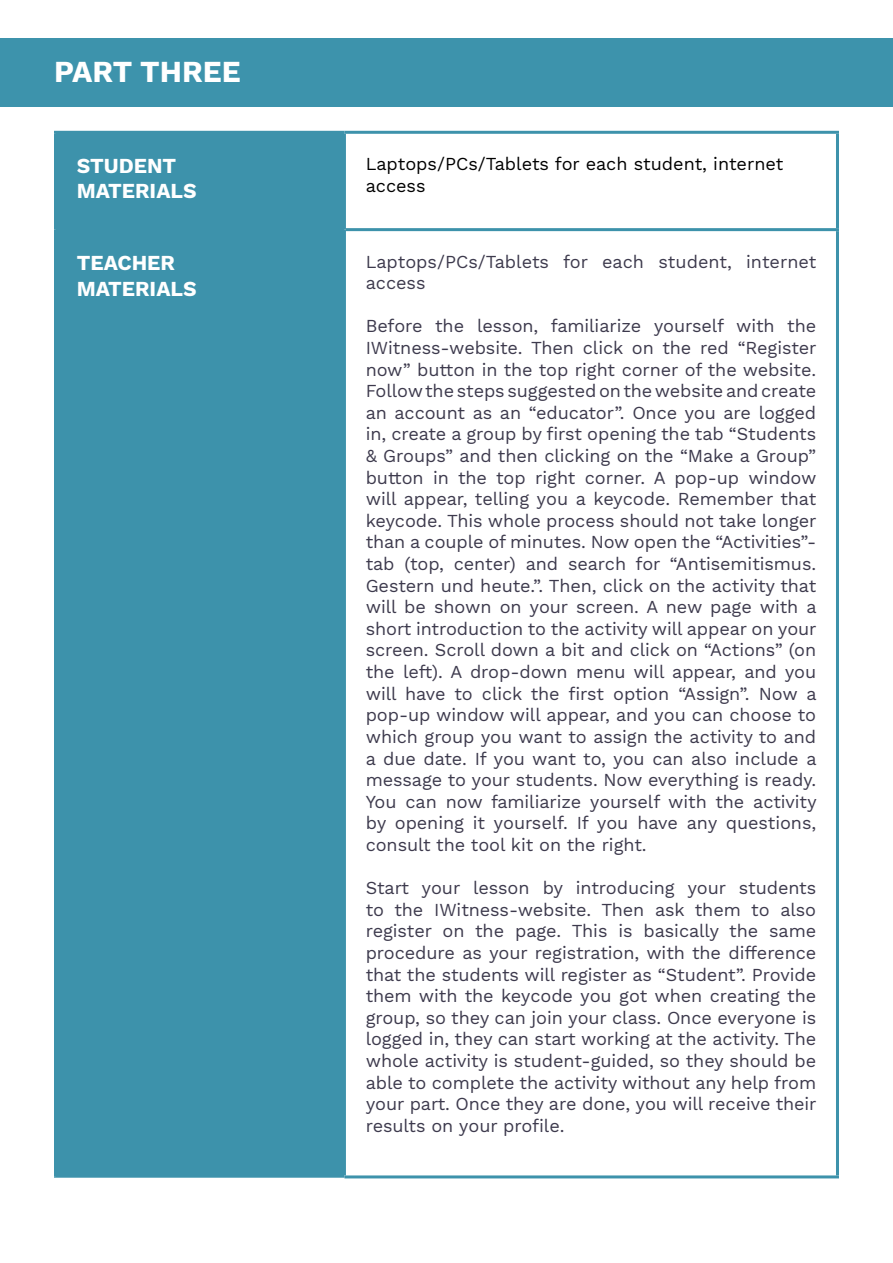
<style>
.page{position:relative;width:893px;height:1263px;background:#fff}
.page>*{position:absolute;margin:0;border:0;box-sizing:border-box;transform-origin:0 0}
.t1{font:700 30px "Work Sans";color:#fff}
.t2{font:700 21px/25.2px "Work Sans";color:#fff}
.t3{font:18px/21.6px "Work Sans";letter-spacing:-.005em;color:#3d3a4d;text-align:justify}
.t4{font:18px/21.6px "Work Sans";color:#000}
</style>
<div class="page">
<div style="left:0;top:38px;width:893px;height:68px;background:#3d93ac"></div>
<div style="left:57px;top:134px;width:287px;height:1042px;background:#3d92ab"></div>
<hr style="left:54px;top:131px;width:290px;height:3px;background:#3d92ab">
<hr style="left:54px;top:134px;width:3px;height:96px;background:#3d92ab">
<hr style="left:344px;top:131px;width:495px;height:3px;background:#3d92ab">
<hr style="left:343px;top:134px;width:3px;height:96px;background:#3d92ab">
<hr style="left:54px;top:230px;width:3px;height:946px;background:#3d92ab">
<hr style="left:343px;top:230px;width:3px;height:945px;background:#3d92ab">
<hr style="left:836px;top:134px;width:3px;height:94px;background:#3d92ab">
<hr style="left:346px;top:228px;width:493px;height:3px;background:#3d92ab">
<hr style="left:836px;top:231px;width:3px;height:944px;background:#3d92ab">
<hr style="left:344px;top:1175px;width:495px;height:3px;background:#3d92ab">
<hr style="left:57px;top:229px;width:286px;height:1px;background:#3d92ab">
<hr style="left:54px;top:1176px;width:290px;height:2px;background:#3d92ab">
<h1 class="t1" style="left:54px;top:54px;width:188px">PART THREE</h1>
<p class="t2" style="left:77px;top:154px;width:121px">STUDENT<br>MATERIALS</p>
<p class="t4" style="left:366px;top:154px;width:419px">Laptops/PCs/Tablets for each student, internet access</p>
<p class="t2" style="left:77px;top:252px;width:121px">TEACHER<br>MATERIALS</p>
<p class="t3" style="left:366px;top:251px;width:452px">Laptops/PCs/Tablets for each student, internet access</p>
<p class="t3" style="left:366px;top:316px;width:452px">Before the lesson, familiarize yourself with the IWitness-website. Then click on the red “Register now” button in the top right corner of the website.<br>Follow the steps suggested on the website and create an account as an “educator”. Once you are logged in, create a group by first opening the tab “Students &amp; Groups” and then clicking on the “Make a Group” button in the top right corner. A pop-up window will appear, telling you a keycode. Remember that keycode. This whole process should not take longer than a couple of minutes. Now open the “Activities”- tab (top, center) and search for “Antisemitismus.<br>Gestern und heute.”. Then, click on the activity that will be shown on your screen. A new page with a short introduction to the activity will appear on your screen. Scroll down a bit and click on “Actions” (on the left). A drop-down menu will appear, and you will have to click the first option “Assign”. Now a pop-up window will appear, and you can choose to which group you want to assign the activity to and a due date. If you want to, you can also include a message to your students. Now everything is ready.<br>You can now familiarize yourself with the activity by opening it yourself. If you have any questions, consult the tool kit on the right.</p>
<p class="t3" style="left:366px;top:878px;width:452px">Start your lesson by introducing your students to the IWitness-website. Then ask them to also register on the page. This is basically the same procedure as your registration, with the difference that the students will register as “Student”. Provide them with the keycode you got when creating the group, so they can join your class. Once everyone is logged in, they can start working at the activity. The whole activity is student-guided, so they should be able to complete the activity without any help from your part. Once they are done, you will receive their results on your profile.</p>
</div>
